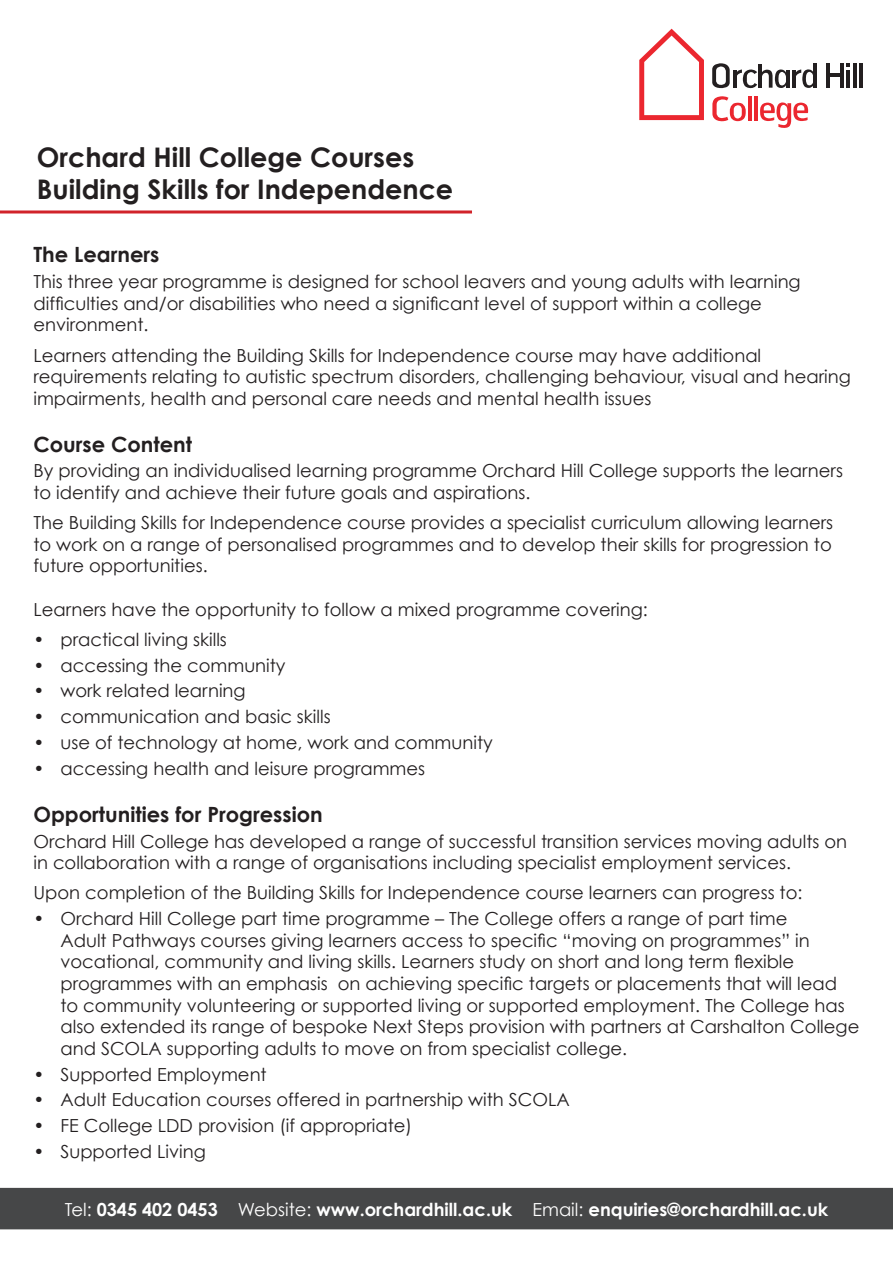
<style>
.page{position:relative;width:893px;height:1263px;background:#fff}
.page>*{position:absolute;margin:0;border:0;box-sizing:border-box;transform-origin:0 0}
.t1{font:700 27px "Century Gothic";color:#231f20}
.t2{font:700 21px "Century Gothic";color:#231f20}
.t3{font:18px/21.6px "Century Gothic";color:#231f20}
.t4{font:700 18px "Century Gothic";color:#fff}
.s1{font-weight:400}
</style>
<div class="page">
<svg style="left:639px;top:29px;width:65px;height:91px"></svg>
<hr style="left:859px;top:63px;width:4px;height:25px;background:#231f20">
<hr style="left:853px;top:63px;width:4px;height:25px;background:#231f20">
<hr style="left:847px;top:70px;width:3px;height:18px;background:#231f20">
<svg style="left:847px;top:63px;width:3px;height:4px"></svg>
<hr style="left:840px;top:63px;width:3px;height:25px;background:#231f20">
<hr style="left:826px;top:63px;width:4px;height:25px;background:#231f20">
<hr style="left:829px;top:73px;width:12px;height:4px;background:#231f20">
<hr style="left:813px;top:63px;width:4px;height:25px;background:#231f20">
<hr style="left:792px;top:70px;width:4px;height:18px;background:#231f20">
<hr style="left:786px;top:70px;width:3px;height:18px;background:#231f20">
<hr style="left:758px;top:64px;width:4px;height:24px;background:#231f20">
<svg style="left:796px;top:69px;width:17px;height:19px"></svg>
<hr style="left:733px;top:70px;width:3px;height:18px;background:#231f20">
<svg style="left:736px;top:69px;width:50px;height:19px"></svg>
<svg style="left:712px;top:63px;width:18px;height:25px"></svg>
<hr style="left:754px;top:96px;width:4px;height:25px;background:#eb272f">
<hr style="left:748px;top:96px;width:3px;height:25px;background:#eb272f">
<svg style="left:712px;top:96px;width:34px;height:25px"></svg>
<svg style="left:760px;top:102px;width:48px;height:26px"></svg>
<hr style="left:0;top:210px;width:472px;height:3px;background:#d1232a">
<div style="left:0;top:1188px;width:893px;height:41px;background:#464748"></div>
<p class="t1" style="left:37px;top:140px;width:379px">Orchard Hill College Courses</p>
<p class="t1" style="left:37px;top:172px;width:418px">Building Skills for Independence</p>
<p class="t2" style="left:33px;top:242px;width:127px">The Learners</p>
<p class="t3" style="left:33px;top:271px;width:769px">This three year programme is designed for school leavers and young adults with learning difficulties and/or disabilities who need a significant level of support within a college environment.</p>
<p class="t3" style="left:33px;top:344px;width:819px">Learners attending the Building Skills for Independence course may have additional requirements relating to autistic spectrum disorders, challenging behaviour, visual and hearing impairments, health and personal care needs and mental health issues</p>
<p class="t2" style="left:33px;top:431px;width:160px">Course Content</p>
<p class="t3" style="left:33px;top:460px;width:811px">By providing an individualised learning programme Orchard Hill College supports the learners to identify and achieve their future goals and aspirations.</p>
<p class="t3" style="left:33px;top:512px;width:801px;text-align:justify">The Building Skills for Independence course provides a specialist curriculum allowing learners to work on a range of personalised programmes and to develop their skills for progression to future opportunities.</p>
<p class="t3" style="left:33px;top:598px;width:616px">Learners have the opportunity to follow a mixed programme covering:</p>
<p class="t3" style="left:33px;top:628px;width:195px">• practical living skills</p>
<p class="t3" style="left:33px;top:654px;width:254px">• accessing the community</p>
<p class="t3" style="left:33px;top:680px;width:214px">• work related learning</p>
<p class="t3" style="left:33px;top:706px;width:299px">• communication and basic skills</p>
<p class="t3" style="left:33px;top:731px;width:461px">• use of technology at home, work and community</p>
<p class="t3" style="left:33px;top:757px;width:393px">• accessing health and leisure programmes</p>
<p class="t2" style="left:33px;top:801px;width:291px">Opportunities for Progression</p>
<p class="t3" style="left:33px;top:830px;width:815px">Orchard Hill College has developed a range of successful transition services moving adults on in collaboration with a range of organisations including specialist employment services.</p>
<p class="t3" style="left:33px;top:882px;width:771px">Upon completion of the Building Skills for Independence course learners can progress to:</p>
<p class="t3" style="left:60px;top:907px;width:800px;text-indent:-27px">• Orchard Hill College part time programme – The College offers a range of part time<br>Adult Pathways courses giving learners access to specific “moving on programmes” in vocational, community and living skills. Learners study on short and long term flexible programmes with an emphasis on achieving specific targets or placements that will lead to community volunteering or supported living or supported employment. The College has also extended its range of bespoke Next Steps provision with partners at Carshalton College and SCOLA supporting adults to move on from specialist college.</p>
<p class="t3" style="left:33px;top:1063px;width:235px">• Supported Employment</p>
<p class="t3" style="left:33px;top:1089px;width:538px">• Adult Education courses offered in partnership with SCOLA</p>
<p class="t3" style="left:33px;top:1115px;width:380px">• FE College LDD provision (if appropriate)</p>
<p class="t3" style="left:33px;top:1140px;width:174px">• Supported Living</p>
<p class="t4" style="left:65px;top:1198px;width:765px"><span class="s1">Tel:</span> 0345 402 0453 <span class="s1">Website:</span> www.orchardhill.ac.uk <span class="s1">Email:</span> enquiries@orchardhill.ac.uk</p>
</div>
